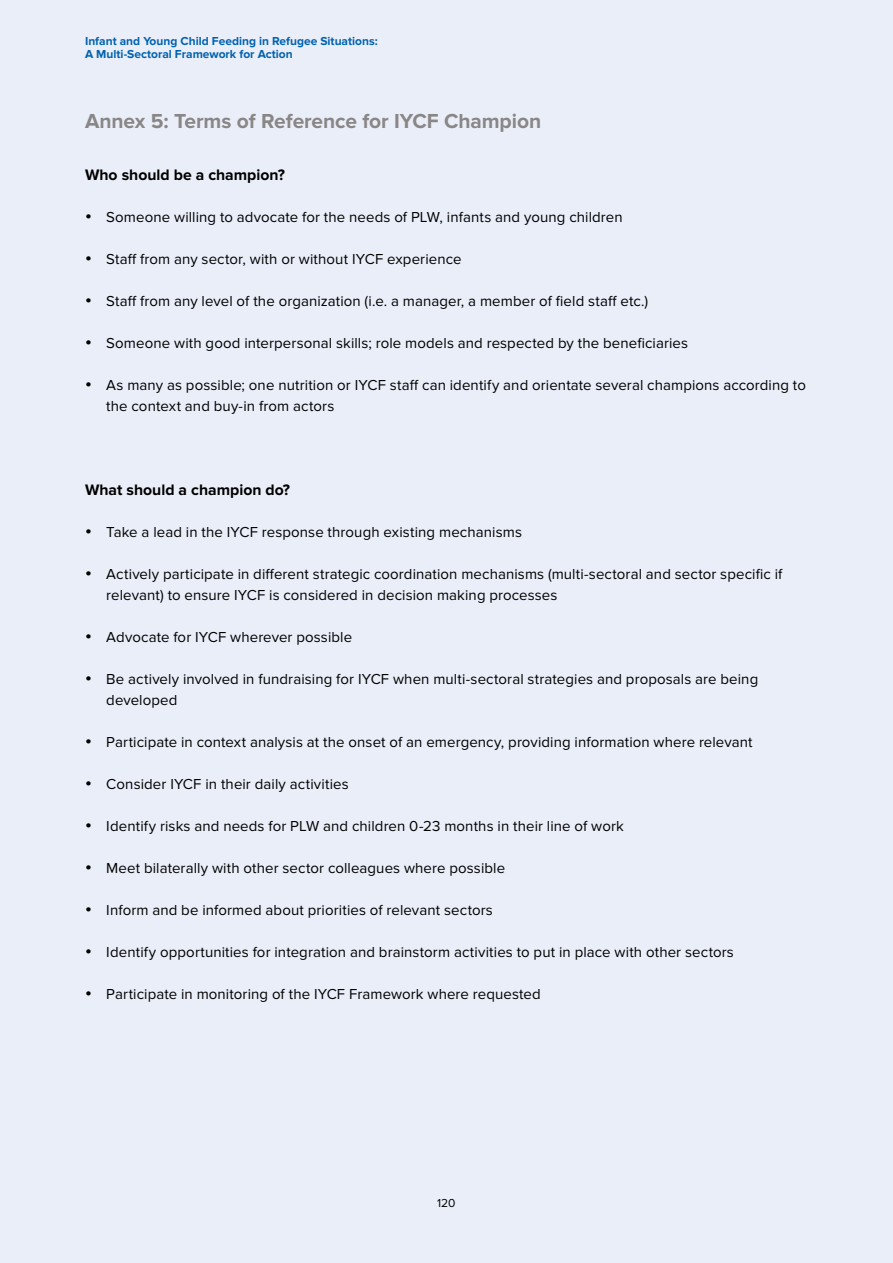
<style>
.page{position:relative;width:893px;height:1263px;background:#eaeef9}
.page>*{position:absolute;margin:0;border:0;box-sizing:border-box;transform-origin:0 0}
.t1{font:700 21px "Proxima Nova";letter-spacing:-.005em;color:#898686}
.t2{font:700 15.75px "Proxima Nova";color:#000}
.t3{font:15px/21px "Proxima Nova";letter-spacing:.005em;color:#000}
.t4{font:700 12px/13.5px "Proxima Nova";color:#006ab4}
.t5{font:12px "Proxima Nova";color:#000}
</style>
<div class="page">
<p class="t4" style="left:85px;top:35px;width:294px">Infant and Young Child Feeding in Refugee Situations:<br>A Multi-Sectoral Framework for Action</p>
<h1 class="t1" style="left:85px;top:108px;width:458px">Annex 5: Terms of Reference for IYCF Champion</h1>
<p class="t2" style="left:85px;top:166px;width:202px">Who should be a champion?</p>
<p class="t3" style="left:85px;top:207px;width:539px">• Someone willing to advocate for the needs of PLW, infants and young children</p>
<p class="t3" style="left:85px;top:249px;width:378px">• Staff from any sector, with or without IYCF experience</p>
<p class="t3" style="left:85px;top:291px;width:565px">• Staff from any level of the organization (i.e. a manager, a member of field staff etc.)</p>
<p class="t3" style="left:85px;top:333px;width:604px">• Someone with good interpersonal skills; role models and respected by the beneficiaries</p>
<p class="t3" style="left:106px;top:375px;width:701px;text-indent:-21px">• As many as possible; one nutrition or IYCF staff can identify and orientate several champions according to the context and buy-in from actors</p>
<p class="t2" style="left:85px;top:481px;width:207px">What should a champion do?</p>
<p class="t3" style="left:85px;top:522px;width:438px">• Take a lead in the IYCF response through existing mechanisms</p>
<p class="t3" style="left:106px;top:564px;width:678px;text-indent:-21px">• Actively participate in different strategic coordination mechanisms (multi-sectoral and sector specific if relevant) to ensure IYCF is considered in decision making processes</p>
<p class="t3" style="left:85px;top:627px;width:269px">• Advocate for IYCF wherever possible</p>
<p class="t3" style="left:106px;top:669px;width:653px;text-indent:-21px">• Be actively involved in fundraising for IYCF when multi-sectoral strategies and proposals are being developed</p>
<p class="t3" style="left:85px;top:732px;width:669px">• Participate in context analysis at the onset of an emergency, providing information where relevant</p>
<p class="t3" style="left:85px;top:774px;width:265px">• Consider IYCF in their daily activities</p>
<p class="t3" style="left:85px;top:816px;width:540px">• Identify risks and needs for PLW and children 0-23 months in their line of work</p>
<p class="t3" style="left:85px;top:858px;width:422px">• Meet bilaterally with other sector colleagues where possible</p>
<p class="t3" style="left:85px;top:900px;width:409px">• Inform and be informed about priorities of relevant sectors</p>
<p class="t3" style="left:85px;top:942px;width:650px">• Identify opportunities for integration and brainstorm activities to put in place with other sectors</p>
<p class="t3" style="left:85px;top:984px;width:457px">• Participate in monitoring of the IYCF Framework where requested</p>
<p class="t5" style="left:437px;top:1196px;width:20px">120</p>
</div>
